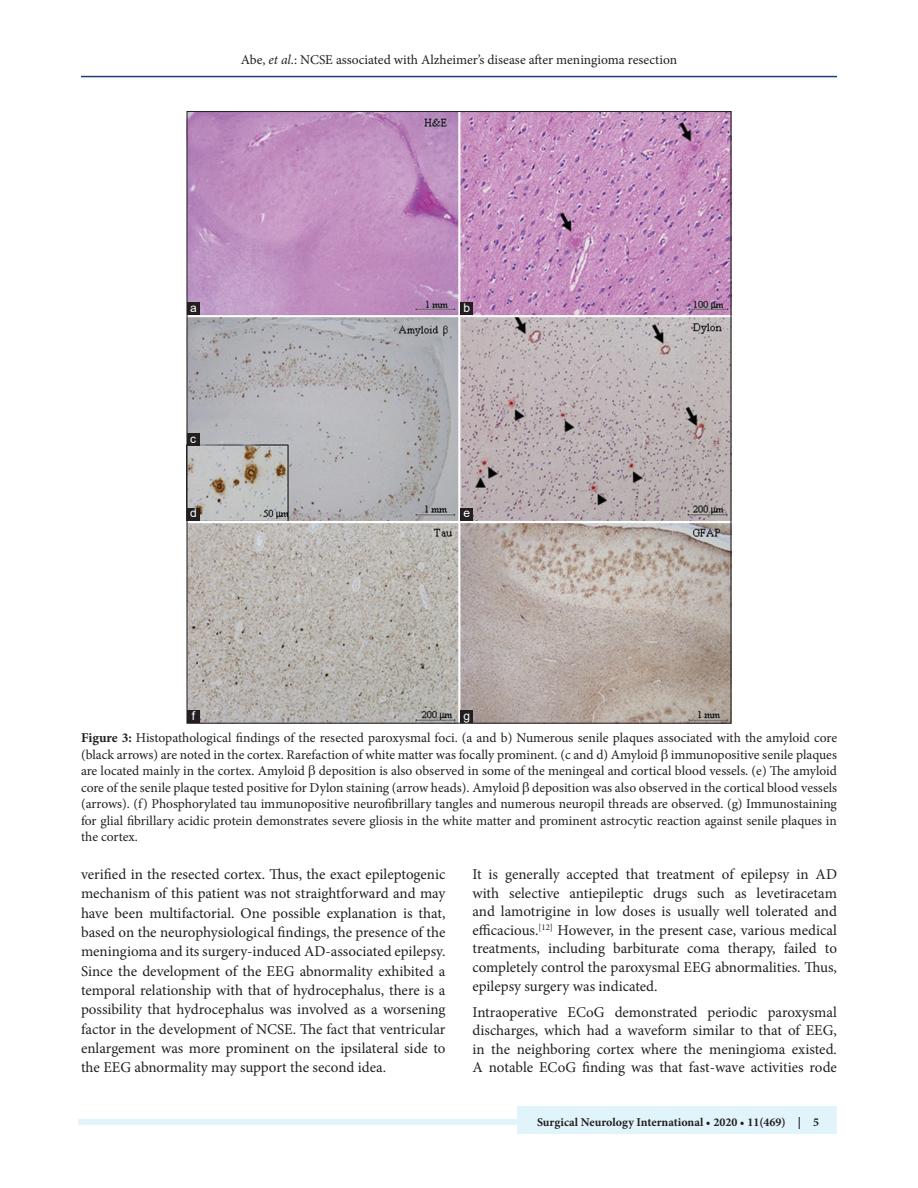
<style>
.page{position:relative;width:918px;height:1188px;background:#fff}
.page>*{position:absolute;margin:0;border:0;box-sizing:border-box;transform-origin:0 0}
.TX{font:15px/19.4px "Minion Pro";color:#231f20;text-align:justify}
.FGC{font:13.5px/16.5px "Minion Pro";color:#231f20;text-align:justify}
.t1{font:700 12px "Minion Pro";color:#231f20}
.LABEL{font:12px "Arial";color:#fff}
.s1{font-style:italic}
.s2{font-weight:700}
</style>
<div class="page">
<hr style="left:81px;top:76px;width:756px;height:1px;background:#164077">
<div style="left:78px;top:1119px;width:756px;height:6px;background:#e1f4fc"></div>
<div style="left:518px;top:1106px;width:319px;height:28px;background:#e1f4fc"></div>
<img style="left:189px;top:113px;width:540px;height:608px">
<div style="left:460px;top:302px;width:13px;height:13px;background:#231f20"></div>
<div style="left:187px;top:302px;width:13px;height:13px;background:#231f20"></div>
<div style="left:460px;top:508px;width:13px;height:13px;background:#231f20"></div>
<div style="left:187px;top:508px;width:13px;height:13px;background:#231f20"></div>
<div style="left:187px;top:710px;width:13px;height:13px;background:#231f20"></div>
<div style="left:460px;top:710px;width:13px;height:13px;background:#231f20"></div>
<div style="left:187px;top:433px;width:13px;height:13px;background:#231f20"></div>
<p class="FGC" style="left:241px;top:51px;width:438px">Abe, <span class="s1">et al</span>.: NCSE associated with Alzheimer’s disease after meningioma resection</p>
<p class="LABEL" style="left:190px;top:299px;width:8px">a</p>
<p class="LABEL" style="left:464px;top:300px;width:8px">b</p>
<p class="LABEL" style="left:190px;top:431px;width:7px">c</p>
<p class="LABEL" style="left:190px;top:505px;width:8px">d</p>
<p class="LABEL" style="left:464px;top:505px;width:8px">e</p>
<p class="LABEL" style="left:192px;top:707px;width:5px">f</p>
<p class="LABEL" style="left:464px;top:707px;width:8px">g</p>
<p class="FGC" style="left:81px;top:730px;width:758px"><span class="s2">Figure 3:</span> Histopathological findings of the resected paroxysmal foci. (a and b) Numerous senile plaques associated with the amyloid core (black arrows) are noted in the cortex. Rarefaction of white matter was focally prominent. (c and d) Amyloid immunopositive senile plaques are located mainly in the cortex. Amyloid deposition is also observed in some of the meningeal and cortical blood vessels. (e) The amyloid core of the senile plaque tested positive for Dylon staining (arrow heads). Amyloid deposition was also observed in the cortical blood vessels (arrows). (f) Phosphorylated tau immunopositive neurofibrillary tangles and numerous neuropil threads are observed. (g) Immunostaining for glial fibrillary acidic protein demonstrates severe gliosis in the white matter and prominent astrocytic reaction against senile plaques in the cortex.</p>
<p class="TX" style="left:81px;top:865px;width:366px">verified in the resected cortex. Thus, the exact epileptogenic mechanism of this patient was not straightforward and may have been multifactorial. One possible explanation is that, based on the neurophysiological findings, the presence of the meningioma and its surgery-induced AD-associated epilepsy.<br>Since the development of the EEG abnormality exhibited a temporal relationship with that of hydrocephalus, there is a possibility that hydrocephalus was involved as a worsening factor in the development of NCSE. The fact that ventricular enlargement was more prominent on the ipsilateral side to the EEG abnormality may support the second idea.</p>
<p class="TX" style="left:472px;top:865px;width:366px;line-height:18.6px">It is generally accepted that treatment of epilepsy in AD with selective antiepileptic drugs such as levetiracetam and lamotrigine in low doses is usually well tolerated and efficacious.<sup>[12]</sup> However, in the present case, various medical treatments, including barbiturate coma therapy, failed to completely control the paroxysmal EEG abnormalities. Thus, epilepsy surgery was indicated.</p>
<p class="TX" style="left:472px;top:1003px;width:366px;line-height:18.6px">Intraoperative ECoG demonstrated periodic paroxysmal discharges, which had a waveform similar to that of EEG, in the neighboring cortex where the meningioma existed.<br>A notable ECoG finding was that fast-wave activities rode</p>
<p class="t1" style="left:537px;top:1113px;width:284px">Surgical Neurology International • 2020 • 11(469) | 5</p>
</div>
